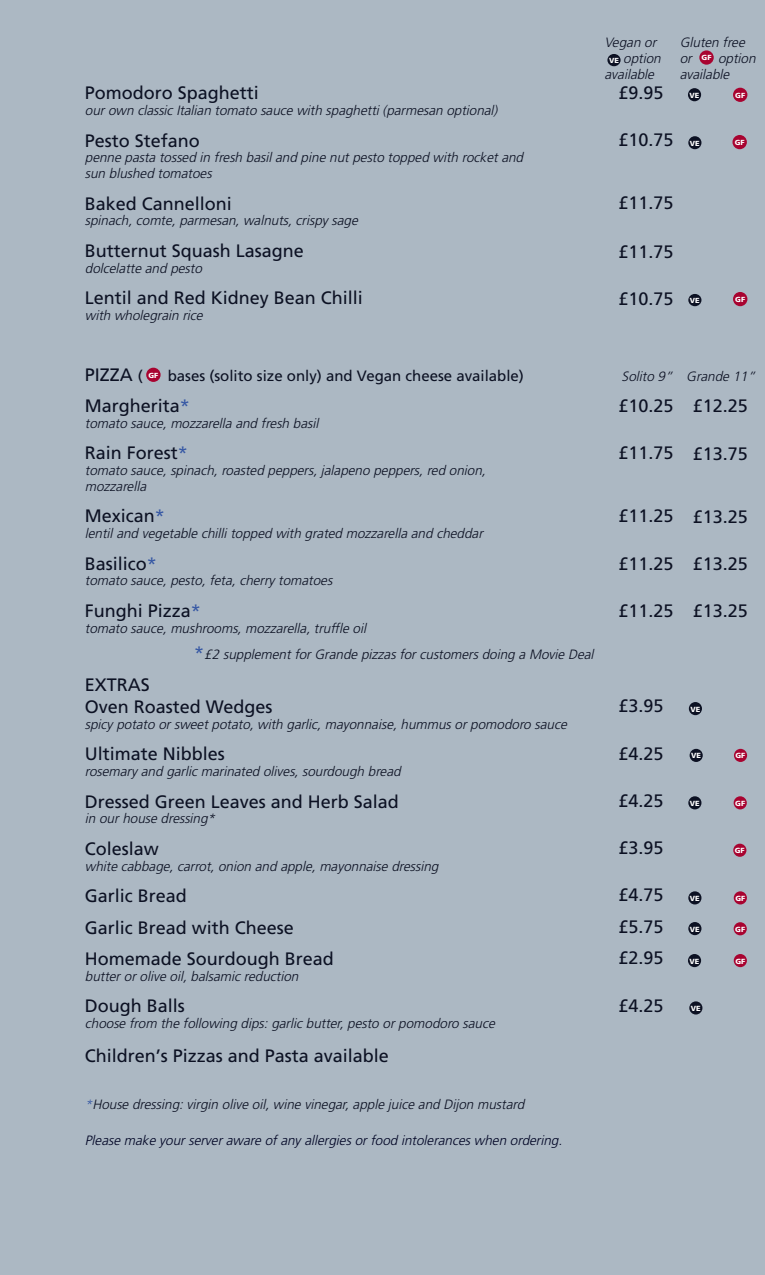
<style>
.page{position:relative;width:765px;height:1275px;background:#fff}
.page>*{position:absolute;margin:0;border:0;box-sizing:border-box;transform-origin:0 0}
.t1{font:18px/31.5px "Frutiger LT";color:#0c1123}
.t2{font:15px "Frutiger LT";color:#0c1123}
.t3{font:italic 300 13.5px/15.8px "Frutiger LT";color:#0c1123}
.t4{font:italic 300 13.5px "Frutiger LT";color:#000424}
.t5{font:900 7.35px "Frutiger LT";color:#fff}
.s1{font-size:15px}
.s2{color:#3557a4}
.s3{font-weight:400;font-style:normal;font-size:18px;color:#3557a4}
</style>
<div class="page">
<div style="left:0;top:0;width:764px;height:1274px;background:#acb8c3"></div>
<div style="left:733px;top:748px;width:13px;height:14px;background:#a80330;border-radius:50%"></div>
<div style="left:688px;top:702px;width:13px;height:13px;background:#0c1123;border-radius:50%"></div>
<div style="left:689px;top:748px;width:13px;height:14px;background:#0c1123;border-radius:50%"></div>
<div style="left:733px;top:796px;width:13px;height:13px;background:#a80330;border-radius:50%"></div>
<div style="left:687px;top:796px;width:14px;height:13px;background:#0c1123;border-radius:50%"></div>
<div style="left:733px;top:891px;width:13px;height:13px;background:#a80330;border-radius:50%"></div>
<div style="left:687px;top:891px;width:14px;height:13px;background:#0c1123;border-radius:50%"></div>
<div style="left:733px;top:922px;width:13px;height:13px;background:#a80330;border-radius:50%"></div>
<div style="left:687px;top:922px;width:14px;height:13px;background:#0c1123;border-radius:50%"></div>
<div style="left:733px;top:954px;width:13px;height:13px;background:#a80330;border-radius:50%"></div>
<div style="left:687px;top:954px;width:13px;height:13px;background:#0c1123;border-radius:50%"></div>
<div style="left:688px;top:1001px;width:14px;height:13px;background:#0c1123;border-radius:50%"></div>
<svg style="left:732px;top:843px;width:14px;height:13px"></svg>
<div style="left:687px;top:88px;width:13px;height:13px;background:#0c1123;border-radius:50%"></div>
<div style="left:687px;top:136px;width:14px;height:13px;background:#0c1123;border-radius:50%"></div>
<div style="left:732px;top:292px;width:14px;height:14px;background:#a80330;border-radius:50%"></div>
<div style="left:146px;top:368px;width:14px;height:14px;background:#a80330;border-radius:50%"></div>
<div style="left:732px;top:88px;width:14px;height:14px;background:#a80330;border-radius:50%"></div>
<div style="left:732px;top:135px;width:14px;height:14px;background:#a80330;border-radius:50%"></div>
<div style="left:687px;top:294px;width:14px;height:12px;background:#0c1123;border-radius:50%"></div>
<svg style="left:698px;top:50px;width:15px;height:15px"></svg>
<div style="left:607px;top:54px;width:13px;height:12px;background:#0c1123;border-radius:50%"></div>
<h1 class="t1" style="left:85px;top:79px;width:175px">Pomodoro Spaghetti</h1>
<p class="t3" style="left:85px;top:103px;width:416px">our own classic Italian tomato sauce with spaghetti (parmesan optional)</p>
<h1 class="t1" style="left:85px;top:126px;width:116px">Pesto Stefano</h1>
<p class="t3" style="left:85px;top:151px;width:442px">penne pasta tossed in fresh basil and pine nut pesto topped with rocket and sun blushed tomatoes</p>
<h1 class="t1" style="left:85px;top:189px;width:148px">Baked Cannelloni</h1>
<p class="t3" style="left:85px;top:214px;width:277px">spinach, comte, parmesan, walnuts, crispy sage</p>
<h1 class="t1" style="left:85px;top:236px;width:220px">Butternut Squash Lasagne</h1>
<p class="t3" style="left:85px;top:261px;width:121px">dolcelatte and pesto</p>
<h1 class="t1" style="left:85px;top:283px;width:279px">Lentil and Red Kidney Bean Chilli</h1>
<p class="t3" style="left:85px;top:308px;width:122px">with wholegrain rice</p>
<p class="t3" style="left:679px;top:36px;width:69px">Gluten free or</p>
<p class="t3" style="left:604px;top:36px;width:56px">Vegan or</p>
<p class="t3" style="left:622px;top:52px;width:42px">option</p>
<p class="t3" style="left:604px;top:67px;width:54px">available</p>
<p class="t3" style="left:679px;top:51px;width:80px;text-indent:38px">option available</p>
<p class="t5" style="left:608px;top:57px;width:11px">VE</p>
<p class="t5" style="left:701px;top:55px;width:11px">GF</p>
<h1 class="t1" style="left:618px;top:79px;width:46px">£9.95</h1>
<h1 class="t1" style="left:618px;top:125px;width:56px">£10.75</h1>
<p class="t5" style="left:689px;top:92px;width:11px">VE</p>
<p class="t5" style="left:689px;top:140px;width:11px">VE</p>
<h1 class="t1" style="left:618px;top:188px;width:56px">£11.75</h1>
<h1 class="t1" style="left:618px;top:237px;width:56px">£11.75</h1>
<h1 class="t1" style="left:618px;top:284px;width:56px">£10.75</h1>
<p class="t5" style="left:689px;top:297px;width:11px">VE</p>
<p class="t5" style="left:734px;top:92px;width:11px">GF</p>
<p class="t5" style="left:734px;top:139px;width:11px">GF</p>
<p class="t5" style="left:734px;top:296px;width:11px">GF</p>
<h1 class="t1" style="left:85px;top:360px;width:59px">PIZZA <span class="s1">(</span></h1>
<p class="t2" style="left:168px;top:369px;width:357px">bases (solito size only) and Vegan cheese available)</p>
<h1 class="t1" style="left:85px;top:391px;width:106px">Margherita<span class="s2">*</span></h1>
<p class="t3" style="left:85px;top:416px;width:237px">tomato sauce, mozzarella and fresh basil</p>
<h1 class="t1" style="left:85px;top:439px;width:104px">Rain Forest<span class="s2">*</span></h1>
<p class="t3" style="left:85px;top:463px;width:405px">tomato sauce, spinach, roasted peppers, jalapeno peppers, red onion, mozzarella</p>
<h1 class="t1" style="left:85px;top:502px;width:81px">Mexican<span class="s2">*</span></h1>
<p class="t3" style="left:85px;top:526px;width:402px">lentil and vegetable chilli topped with grated mozzarella and cheddar</p>
<h1 class="t1" style="left:85px;top:549px;width:73px">Basilico<span class="s2">*</span></h1>
<p class="t3" style="left:85px;top:574px;width:251px">tomato sauce, pesto, feta, cherry tomatoes</p>
<h1 class="t1" style="left:85px;top:596px;width:117px">Funghi Pizza<span class="s2">*</span></h1>
<p class="t3" style="left:194px;top:616px;width:403px;line-height:26.2px;text-indent:-109px">tomato sauce, mushrooms, mozzarella, truffle oil<br><span class="s3">*</span> £2 supplement for Grande pizzas for customers doing a Movie Deal</p>
<h1 class="t1" style="left:85px;top:675px;width:189px;line-height:21.8px">EXTRAS<br>Oven Roasted Wedges</h1>
<p class="t3" style="left:85px;top:717px;width:486px">spicy potato or sweet potato, with garlic, mayonnaise, hummus or pomodoro sauce</p>
<h1 class="t1" style="left:85px;top:739px;width:141px">Ultimate Nibbles</h1>
<p class="t3" style="left:85px;top:764px;width:320px">rosemary and garlic marinated olives, sourdough bread</p>
<h1 class="t1" style="left:85px;top:787px;width:315px">Dressed Green Leaves and Herb Salad</h1>
<p class="t3" style="left:85px;top:811px;width:134px">in our house dressing*</p>
<h1 class="t1" style="left:85px;top:834px;width:75px">Coleslaw</h1>
<p class="t3" style="left:85px;top:859px;width:357px">white cabbage, carrot, onion and apple, mayonnaise dressing</p>
<h1 class="t1" style="left:85px;top:881px;width:250px">Garlic Bread<br>Garlic Bread with Cheese<br>Homemade Sourdough Bread</h1>
<p class="t3" style="left:85px;top:969px;width:217px">butter or olive oil, balsamic reduction</p>
<h1 class="t1" style="left:85px;top:991px;width:101px">Dough Balls</h1>
<p class="t3" style="left:85px;top:1016px;width:414px">choose from the following dips: garlic butter, pesto or pomodoro sauce</p>
<h1 class="t1" style="left:85px;top:1041px;width:305px">Children’s Pizzas and Pasta available</h1>
<p class="t3" style="left:85px;top:1097px;width:443px"><span class="s2">*</span>House dressing: virgin olive oil, wine vinegar, apple juice and Dijon mustard</p>
<p class="t4" style="left:85px;top:1135px;width:481px">Please make your server aware of any allergies or food intolerances when ordering.</p>
<p class="t5" style="left:148px;top:372px;width:11px">GF</p>
<p class="t3" style="left:621px;top:370px;width:55px">Solito 9”</p>
<h1 class="t1" style="left:618px;top:391px;width:56px">£10.25</h1>
<h1 class="t1" style="left:618px;top:439px;width:56px">£11.75</h1>
<p class="t3" style="left:685px;top:369px;width:73px">Grande 11”</p>
<h1 class="t1" style="left:692px;top:391px;width:56px">£12.25</h1>
<h1 class="t1" style="left:692px;top:439px;width:56px">£13.75</h1>
<h1 class="t1" style="left:618px;top:502px;width:56px">£11.25</h1>
<h1 class="t1" style="left:618px;top:549px;width:56px">£11.25</h1>
<h1 class="t1" style="left:618px;top:596px;width:56px">£11.25</h1>
<h1 class="t1" style="left:692px;top:502px;width:56px">£13.25</h1>
<h1 class="t1" style="left:692px;top:549px;width:56px">£13.25</h1>
<h1 class="t1" style="left:692px;top:596px;width:56px">£13.25</h1>
<h1 class="t1" style="left:618px;top:691px;width:46px">£3.95</h1>
<h1 class="t1" style="left:618px;top:739px;width:46px">£4.25</h1>
<h1 class="t1" style="left:618px;top:786px;width:46px">£4.25</h1>
<h1 class="t1" style="left:618px;top:833px;width:46px">£3.95</h1>
<h1 class="t1" style="left:618px;top:880px;width:46px;text-align:justify">£4.75 £5.75 £2.95</h1>
<h1 class="t1" style="left:618px;top:991px;width:46px">£4.25</h1>
<p class="t5" style="left:690px;top:706px;width:11px">VE</p>
<p class="t5" style="left:690px;top:752px;width:11px">VE</p>
<p class="t5" style="left:735px;top:752px;width:11px">GF</p>
<p class="t5" style="left:689px;top:800px;width:11px">VE</p>
<p class="t5" style="left:734px;top:800px;width:11px">GF</p>
<p class="t5" style="left:734px;top:847px;width:11px">GF</p>
<p class="t5" style="left:689px;top:895px;width:11px">VE</p>
<p class="t5" style="left:734px;top:895px;width:11px">GF</p>
<p class="t5" style="left:689px;top:926px;width:11px">VE</p>
<p class="t5" style="left:734px;top:926px;width:11px">GF</p>
<p class="t5" style="left:689px;top:958px;width:11px">VE</p>
<p class="t5" style="left:734px;top:958px;width:11px">GF</p>
<p class="t5" style="left:690px;top:1005px;width:11px">VE</p>
</div>
